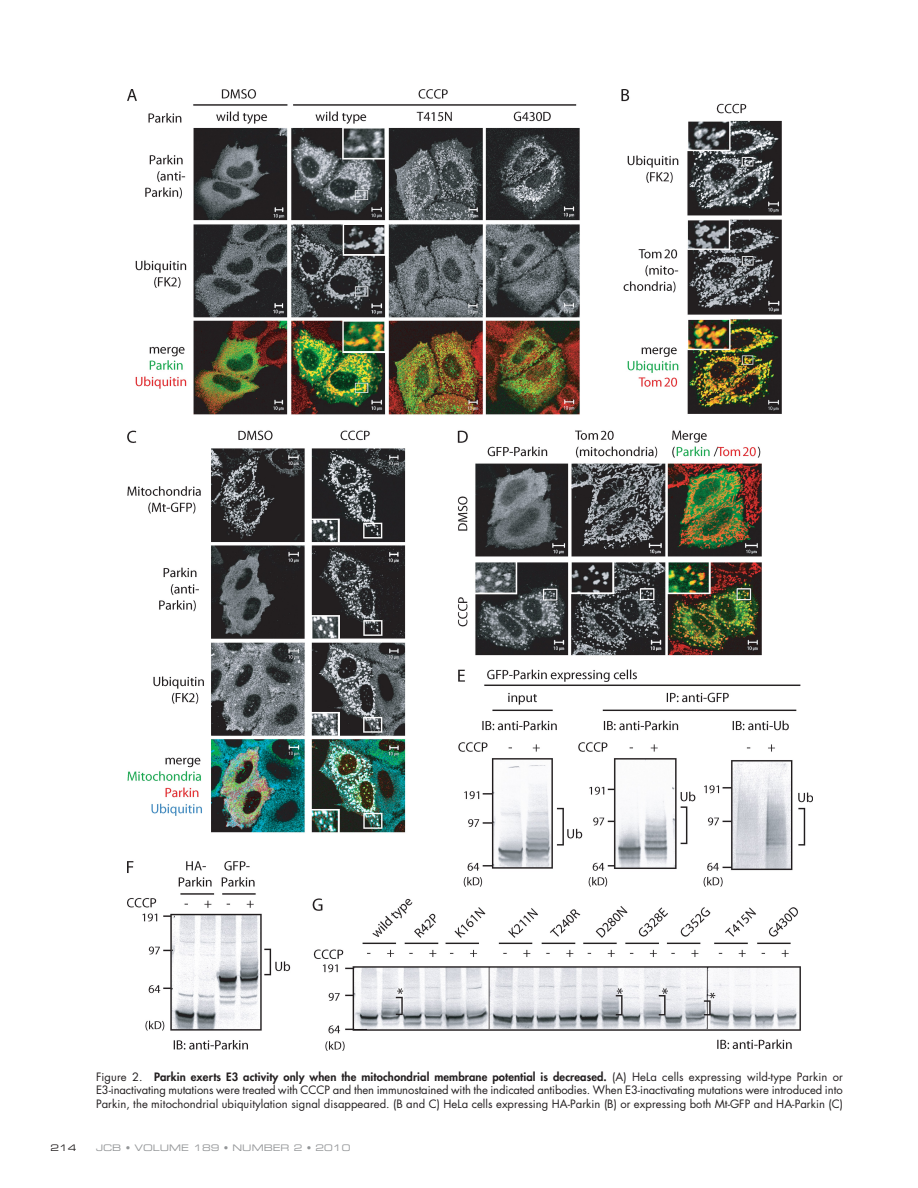
<style>
.page{position:relative;width:918px;height:1188px;background:#fff}
.page>*{position:absolute;margin:0;border:0;box-sizing:border-box;transform-origin:0 0}
.t1{font:11.25px/13.5px "Futura Std";letter-spacing:.005em;color:#231f20;text-align:justify}
.t2{font:9px "Eurostile LT Std Ex 2";color:#949698}
.t3{font:9px "Eurostile LT Std Ex 2";color:#231f20}
.s1{font-weight:800}
</style>
<div class="page">
<img style="left:128px;top:90px;width:684px;height:960px">
<p class="t1" style="left:96px;top:1070px;width:749px">Figure 2. <span class="s1">Parkin exerts E3 activity only when the mitochondrial membrane potential is decreased.</span> (A) HeLa cells expressing wild-type Parkin or E3-inactivating mutations were treated with CCCP and then immunostained with the indicated antibodies. When E3-inactivating mutations were introduced into Parkin, the mitochondrial ubiquitylation signal disappeared. (B and C) HeLa cells expressing HA-Parkin (B) or expressing both Mt-GFP and HA-Parkin (C)</p>
<p class="t3" style="left:50px;top:1142px;width:28px">214</p>
<p class="t2" style="left:96px;top:1142px;width:256px">JCB • VOLUME 189 • NUMBER 2 • 2010</p>
</div>
